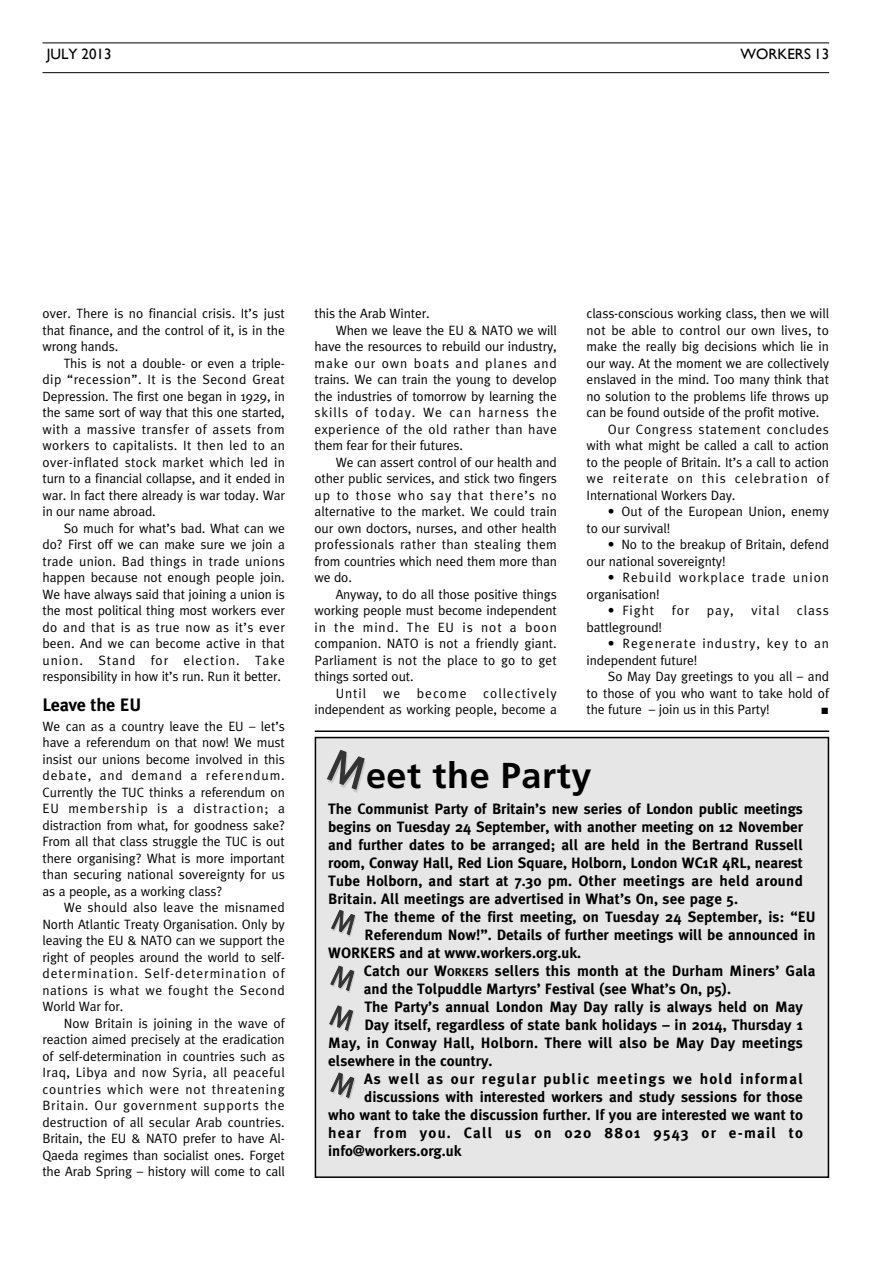
<style>
.page{position:relative;width:893px;height:1263px;background:#fff}
.page>*{position:absolute;margin:0;border:0;box-sizing:border-box;transform-origin:0 0}
.t1{font:700 36px "Frutiger LT Std";letter-spacing:.015em;color:#000}
.t2{font:700 18px "Meta Plus";letter-spacing:-.01em;color:#000}
.t3{font:700 15px/18px "Meta Plus";color:#000;text-align:justify}
.t4{font:700 15px "Meta Plus";letter-spacing:.08em;color:#000}
.t5{font:15px "Gill Sans";color:#000}
.t6{font:13.5px/16.5px "Meta Plus";letter-spacing:-.01em;color:#000;text-align:justify}
.t7{font:13.5px/16.5px "Meta Plus";letter-spacing:.07em;color:#000}
.t8{font:13.5px "Meta Plus";letter-spacing:.015em;color:#000}
.t9{font:13.5px "Meta Plus";letter-spacing:.025em;color:#000}
.t10{font:13.5px "Meta Plus";letter-spacing:.03em;color:#000}
.t11{font:13.5px "Meta Plus";letter-spacing:.045em;color:#000}
.t12{font:13.5px "Meta Plus";letter-spacing:.065em;color:#000}
.t13{font:700 13.5px "Times New Roman";color:#000}
.s1{font-size:11.25px}
</style>
<div class="page">
<hr style="left:43px;top:43px;width:786px;height:1px;background:#000">
<hr style="left:43px;top:72px;width:786px;height:1px;background:#000">
<div style="left:315px;top:737px;width:513px;height:440px;background:#e6e6e6"></div>
<div style="left:315px;top:737px;width:514px;height:441px;border:2px solid #000"></div>
<hr style="left:315px;top:730px;width:514px;height:2px;background:#000">
<p class="t5" style="left:47px;top:45px;width:66px">JULY 2013</p>
<p class="t5" style="left:741px;top:45px;width:90px">WORKERS 13</p>
<p class="t6" style="left:43px;top:306px;width:244px">over. There is no financial crisis. It’s just that finance, and the control of it, is in the wrong hands.</p>
<p class="t6" style="left:43px;top:356px;width:244px;text-indent:21px">This is not a double- or even a triple&shy;dip “recession”. It is the Second Great Depression. The first one began in 1929, in the same sort of way that this one started, with a massive transfer of assets from workers to capitalists. It then led to an over-inflated stock market which led in turn to a financial collapse, and it ended in war. In fact there already is war today. War in our name abroad.</p>
<p class="t6" style="left:43px;top:521px;width:244px;text-indent:21px">So much for what’s bad. What can we do? First off we can make sure we join a trade union. Bad things in trade unions happen because not enough people join.<br>We have always said that joining a union is the most political thing most workers ever do and that is as true now as it’s ever been. And we can become active in that union. Stand for election. Take responsibility in how it’s run. Run it better.</p>
<h2 class="t2" style="left:43px;top:698px;width:100px">Leave the EU</h2>
<p class="t6" style="left:43px;top:719px;width:244px">We can as a country leave the EU – let’s have a referendum on that now! We must insist our unions become involved in this debate, and demand a referendum.<br>Currently the TUC thinks a referendum on EU membership is a distraction; a distraction from what, for goodness sake?<br>From all that class struggle the TUC is out there organising? What is more important than securing national sovereignty for us as a people, as a working class?</p>
<p class="t6" style="left:42px;top:900px;width:244px;text-indent:21px">We should also leave the misnamed North Atlantic Treaty Organisation. Only by leaving the EU &amp; NATO can we support the right of peoples around the world to self&shy;determination. Self-determination of nations is what we fought the Second World War for.</p>
<p class="t6" style="left:42px;top:1016px;width:244px;text-indent:21px">Now Britain is joining in the wave of reaction aimed precisely at the eradication of self-determination in countries such as Iraq, Libya and now Syria, all peaceful countries which were not threatening Britain. Our government supports the destruction of all secular Arab countries.<br>Britain, the EU &amp; NATO prefer to have Al-Qaeda regimes than socialist ones. Forget the Arab Spring – history will come to call</p>
<p class="t6" style="left:314px;top:306px;width:117px">this the Arab Winter.</p>
<p class="t6" style="left:336px;top:323px;width:223px">When we leave the EU &amp; NATO we will</p>
<p class="t6" style="left:314px;top:339px;width:244px">have the resources to rebuild our industry,</p>
<p class="t12" style="left:314px;top:358px;width:244px">make our own boats and planes and</p>
<p class="t6" style="left:314px;top:372px;width:244px">trains. We can train the young to develop</p>
<p class="t6" style="left:314px;top:389px;width:244px">the industries of tomorrow by learning the</p>
<p class="t7" style="left:314px;top:405px;width:244px">skills of today. We can harness the</p>
<p class="t10" style="left:314px;top:424px;width:244px">experience of the old rather than have</p>
<p class="t6" style="left:314px;top:438px;width:150px">them fear for their futures.</p>
<p class="t6" style="left:336px;top:455px;width:223px">We can assert control of our health and</p>
<p class="t6" style="left:314px;top:471px;width:244px">other public services, and stick two fingers</p>
<p class="t7" style="left:314px;top:488px;width:244px">up to those who say that there’s no</p>
<p class="t6" style="left:314px;top:504px;width:244px">alternative to the market. We could train</p>
<p class="t6" style="left:314px;top:521px;width:244px">our own doctors, nurses, and other health</p>
<p class="t9" style="left:314px;top:540px;width:244px">professionals rather than stealing them</p>
<p class="t6" style="left:314px;top:554px;width:244px">from countries which need them more than</p>
<p class="t6" style="left:314px;top:570px;width:39px">we do.</p>
<p class="t6" style="left:336px;top:587px;width:223px">Anyway, to do all those positive things</p>
<p class="t6" style="left:314px;top:603px;width:244px">working people must become independent</p>
<p class="t7" style="left:314px;top:620px;width:244px">in the mind. The EU is not a boon</p>
<p class="t6" style="left:314px;top:636px;width:244px">companion. NATO is not a friendly giant.</p>
<p class="t8" style="left:314px;top:655px;width:244px">Parliament is not the place to go to get</p>
<p class="t6" style="left:314px;top:669px;width:101px">things sorted out.</p>
<p class="t7" style="left:336px;top:686px;width:223px">Until we become collectively</p>
<p class="t6" style="left:314px;top:702px;width:244px">independent as working people, become a</p>
<p class="t6" style="left:587px;top:306px;width:244px">class-conscious working class, then we will</p>
<p class="t8" style="left:587px;top:325px;width:244px">not be able to control our own lives, to</p>
<p class="t6" style="left:587px;top:339px;width:244px">make the really big decisions which lie in</p>
<p class="t6" style="left:587px;top:356px;width:244px">our way. At the moment we are collectively</p>
<p class="t6" style="left:587px;top:372px;width:244px">enslaved in the mind. Too many think that</p>
<p class="t6" style="left:587px;top:389px;width:244px">no solution to the problems life throws up</p>
<p class="t6" style="left:587px;top:405px;width:234px">can be found outside of the profit motive.</p>
<p class="t11" style="left:608px;top:424px;width:223px">Our Congress statement concludes</p>
<p class="t6" style="left:587px;top:438px;width:244px">with what might be called a call to action</p>
<p class="t6" style="left:587px;top:455px;width:244px">to the people of Britain. It’s a call to action</p>
<p class="t7" style="left:587px;top:471px;width:244px">we reiterate on this celebration of</p>
<p class="t6" style="left:587px;top:488px;width:150px">International Workers Day.</p>
<p class="t6" style="left:587px;top:504px;width:244px;text-indent:21px">• Out of the European Union, enemy to our survival!</p>
<p class="t6" style="left:587px;top:537px;width:244px;text-indent:21px">• No to the breakup of Britain, defend our national sovereignty!</p>
<p class="t7" style="left:587px;top:570px;width:244px;text-indent:21px">• Rebuild workplace trade union organisation!</p>
<p class="t6" style="left:608px;top:603px;width:48px">• Fight</p>
<p class="t6" style="left:672px;top:603px;width:19px">for</p>
<p class="t6" style="left:707px;top:603px;width:28px">pay,</p>
<p class="t6" style="left:751px;top:603px;width:29px">vital</p>
<p class="t6" style="left:797px;top:603px;width:34px">class</p>
<p class="t6" style="left:587px;top:620px;width:77px">battleground!</p>
<p class="t7" style="left:587px;top:636px;width:244px;text-indent:21px">• Regenerate industry, key to an independent future!</p>
<p class="t6" style="left:587px;top:669px;width:244px;text-indent:21px">So May Day greetings to you all – and to those of you who want to take hold of the future – join us in this Party!</p>
<p class="t13" style="left:821px;top:702px;width:10px">■</p>
<h1 class="t1" style="left:366px;top:761px;width:227px">eet the Party</h1>
<p class="t3" style="left:328px;top:802px;width:476px">The Communist Party of Britain’s new series of London public meetings begins on Tuesday 24 September, with another meeting on 12 November and further dates to be arranged; all are held in the Bertrand Russell room, Conway Hall, Red Lion Square, Holborn, London WC1R 4RL, nearest Tube Holborn, and start at 7.30 pm. Other meetings are held around Britain. All meetings are advertised in What’s On, see page 5.</p>
<p class="t3" style="left:365px;top:910px;width:453px">The theme of the first meeting, on Tuesday 24 September, is: “EU</p>
<p class="t3" style="left:365px;top:928px;width:453px">Referendum Now!”. Details of further meetings will be announced in</p>
<p class="t3" style="left:328px;top:946px;width:254px">WORKERS and at www.workers.org.uk.</p>
<p class="t3" style="left:364px;top:964px;width:453px">Catch our W<span class="s1">ORKERS</span> sellers this month at the Durham Miners’ Gala</p>
<p class="t3" style="left:364px;top:982px;width:369px">and the Tolpuddle Martyrs’ Festival (see What’s On, p5).</p>
<p class="t3" style="left:364px;top:1000px;width:440px">The Party’s annual London May Day rally is always held on May</p>
<p class="t3" style="left:364px;top:1018px;width:440px">Day itself, regardless of state bank holidays – in 2014, Thursday 1</p>
<p class="t3" style="left:328px;top:1036px;width:476px">May, in Conway Hall, Holborn. There will also be May Day meetings</p>
<p class="t3" style="left:328px;top:1054px;width:166px">elsewhere in the country.</p>
<p class="t4" style="left:364px;top:1074px;width:440px">As well as our regular public meetings we hold informal</p>
<p class="t3" style="left:364px;top:1090px;width:440px">discussions with interested workers and study sessions for those</p>
<p class="t3" style="left:328px;top:1108px;width:476px">who want to take the discussion further. If you are interested we want to</p>
<p class="t4" style="left:328px;top:1128px;width:476px">hear from you. Call us on 020 8801 9543 or e-mail to</p>
<p class="t3" style="left:328px;top:1144px;width:135px">info@workers.org.uk</p>
</div>
